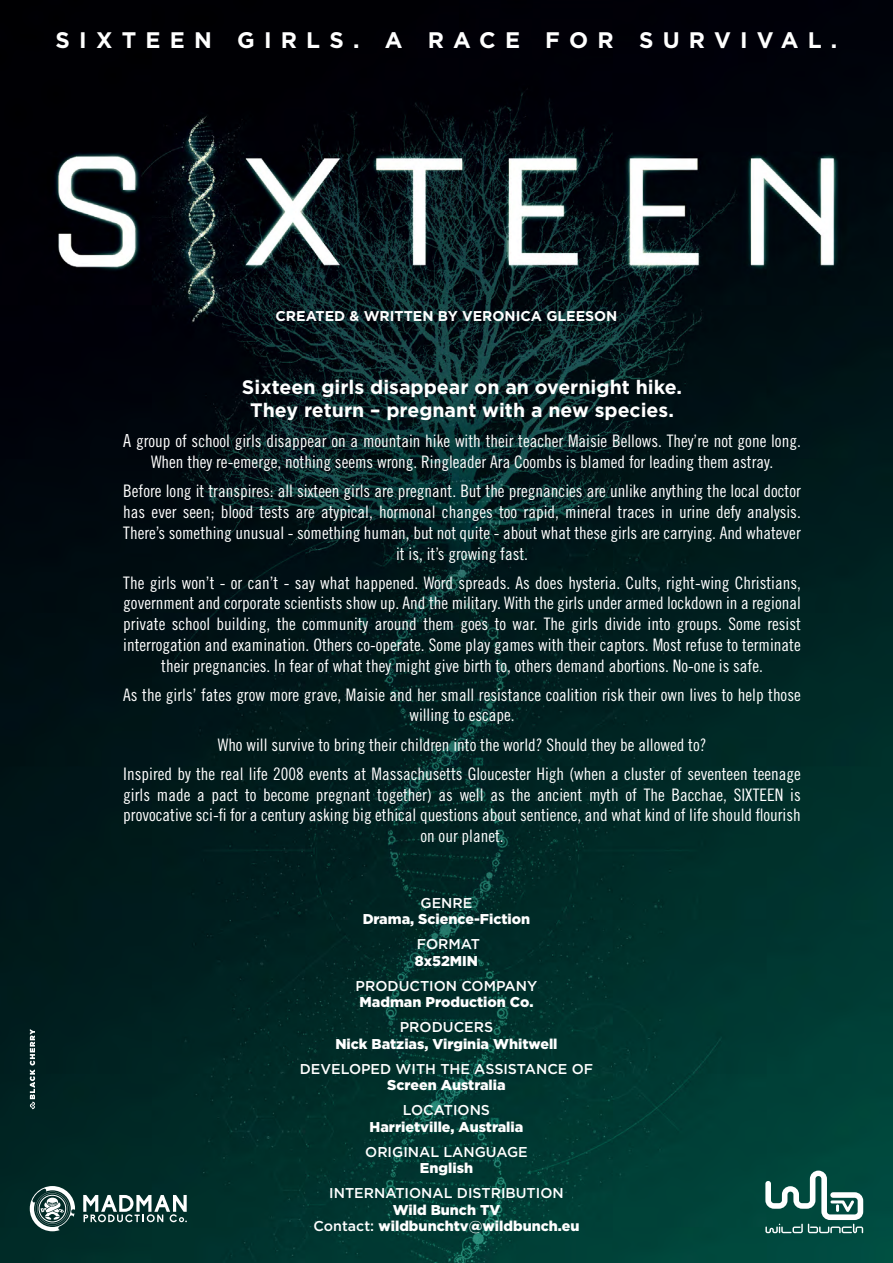
<style>
.page{position:relative;width:893px;height:1263px;background:#fff}
.page>*{position:absolute;margin:0;border:0;box-sizing:border-box;transform-origin:0 0}
.t1{font:700 22.5px "Gotham";letter-spacing:.41em;color:#fff}
.t2{font:700 19.5px/23.4px "Gotham";color:#fff;text-align:center}
.t3{font:17.25px/20.7px "Trade Gothic Cond Eighteen";color:#fff;text-align:center}
.t4{font:900 14.25px/16.5px "Gotham";color:#fff;text-align:center}
.t5{font:500 14.25px "Gotham";color:#fff}
.t6{font:700 14.1px "Gotham";color:#fff}
.s1{font-size:18px}
.s2{font-weight:500}
</style>
<div class="page">
<img style="left:0;top:0;width:893px;height:1263px">
<svg style="left:765px;top:1170px;width:98px;height:63px"></svg>
<svg style="left:83px;top:1195px;width:104px;height:27px"></svg>
<svg style="left:30px;top:1186px;width:45px;height:45px"></svg>
<svg style="left:30px;top:1029px;width:5px;height:80px"></svg>
<h1 class="t1" style="left:56px;top:27px;width:783px">SIXTEEN GIRLS. A RACE FOR SURVIVAL.</h1>
<p class="t6" style="left:275px;top:308px;width:343px">CREATED &amp; WRITTEN BY VERONICA GLEESON</p>
<p class="t2" style="left:242px;top:375px;width:442px">Sixteen girls disappear on an overnight hike.<br>They return – pregnant with a new species.</p>
<p class="t3" style="left:123px;top:431px;width:679px"><span class="s1">A</span> group of school girls disappear on a mountain hike with their teacher Maisie Bellows. They’re not gone long.<br>When they re-emerge, nothing seems wrong. Ringleader Ara Coombs is blamed for leading them astray.</p>
<p class="t3" style="left:123px;top:481px;width:679px">Before long it transpires: all sixteen girls are pregnant. But the pregnancies are unlike anything the local doctor has ever seen; blood tests are atypical, hormonal changes too rapid, mineral traces in urine defy analysis.<br>There’s something unusual - something human, but not quite - about what these girls are carrying. And whatever it is, it’s growing fast.</p>
<p class="t3" style="left:123px;top:572px;width:679px">The girls won’t - or can’t - say what happened. Word spreads. As does hysteria. Cults, right-wing Christians, government and corporate scientists show up. And the military. With the girls under armed lockdown in a regional private school building, the community around them goes to war. The girls divide into groups. Some resist interrogation and examination. Others co-operate. Some play games with their captors. Most refuse to terminate their pregnancies. In fear of what they might give birth to, others demand abortions. No-one is safe.</p>
<p class="t3" style="left:123px;top:684px;width:679px">As the girls’ fates grow more grave, Maisie and her small resistance coalition risk their own lives to help those willing to escape.</p>
<p class="t3" style="left:123px;top:730px;width:679px;line-height:29.2px">Who will survive to bring their children into the world? Should they be allowed to?<br>Inspired by the real life 2008 events at Massachusetts Gloucester High (when a cluster of seventeen teenage</p>
<p class="t3" style="left:123px;top:784px;width:679px">girls made a pact to become pregnant together) as well as the ancient myth of The Bacchae, SIXTEEN is provocative sci-fi for a century asking big ethical questions about sentience, and what kind of life should flourish on our planet.</p>
<p class="t5" style="left:421px;top:894px;width:53px">GENRE</p>
<p class="t4" style="left:363px;top:910px;width:169px">Drama, Science-Fiction</p>
<p class="t5" style="left:417px;top:936px;width:65px">FORMAT</p>
<p class="t4" style="left:415px;top:952px;width:65px">8x52MIN</p>
<p class="t5" style="left:356px;top:978px;width:183px">PRODUCTION COMPANY</p>
<p class="t4" style="left:360px;top:993px;width:175px">Madman Production Co.</p>
<p class="t5" style="left:400px;top:1019px;width:95px">PRODUCERS</p>
<p class="t4" style="left:335px;top:1035px;width:224px">Nick Batzias, Virginia Whitwell</p>
<p class="t5" style="left:300px;top:1061px;width:295px">DEVELOPED WITH THE ASSISTANCE OF</p>
<p class="t4" style="left:387px;top:1077px;width:120px">Screen Australia</p>
<p class="t5" style="left:403px;top:1102px;width:89px">LOCATIONS</p>
<p class="t4" style="left:370px;top:1118px;width:155px">Harrietville, Australia</p>
<p class="t5" style="left:365px;top:1144px;width:164px">ORIGINAL LANGUAGE</p>
<p class="t4" style="left:420px;top:1160px;width:55px">English</p>
<p class="t5" style="left:329px;top:1185px;width:236px">INTERNATIONAL DISTRIBUTION</p>
<p class="t4" style="left:313px;top:1201px;width:267px">Wild Bunch TV<br><span class="s2">Contact:</span> wildbunchtv@wildbunch.eu</p>
</div>
